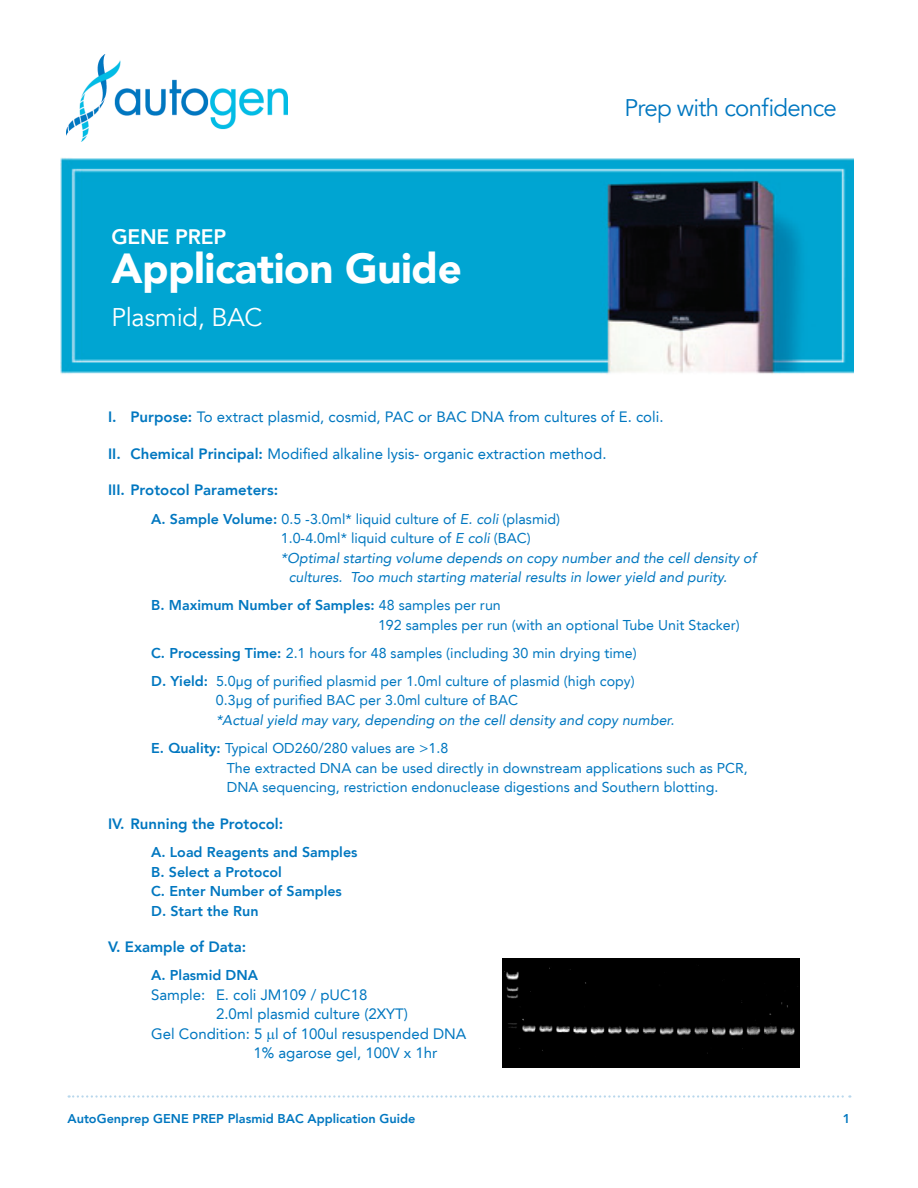
<style>
.page{position:relative;width:918px;height:1188px;background:#fff}
.page>*{position:absolute;margin:0;border:0;box-sizing:border-box;transform-origin:0 0}
.t1{font:900 42px "Avenir LT";letter-spacing:-.01em;color:#fff}
.Application_Name{font:25.5px "Avenir LT";letter-spacing:-.01em;color:#fff}
.t2{font:24px "Avenir LT";letter-spacing:-.03em;color:#0077c0}
.t3{font:800 21px "Avenir LT";letter-spacing:-.01em;color:#fff}
.Roman_Numeral_Bullet{font:15px "Avenir LT";color:#0077c0}
.Letter_Bullets{font:15px "Avenir LT";color:#0077c0}
.Roman_Numeral_Bullet-2{font:800 15px "Avenir LT";color:#0077c0}
.Letter_Bullets-2{font:14.25px/19.5px "Avenir LT";color:#0077c0}
.Letter_Bullets-3{font:italic 14.25px "Avenir LT";color:#0077c0}
.Letter_Bullets-4{font:800 14.25px/19.5px "Avenir LT";color:#0077c0}
.t4{font:800 12.75px "Avenir LT";color:#0077c0}
.s1{font-weight:800}
.s2{font-style:italic}
</style>
<div class="page">
<img style="left:67px;top:55px;width:221px;height:87px">
<img style="left:60px;top:158px;width:794px;height:216px">
<svg style="left:69px;top:1095px;width:781px;height:3px"></svg>
<div style="left:503px;top:958px;width:296px;height:110px;background:#000"></div>
<p class="t3" style="left:111px;top:224px;width:116px">GENE PREP</p>
<p class="t1" style="left:111px;top:242px;width:352px">Application Guide</p>
<p class="Application_Name" style="left:111px;top:303px;width:153px">Plasmid, BAC</p>
<p class="t2" style="left:625px;top:94px;width:214px">Prep with confidence</p>
<p class="Roman_Numeral_Bullet" style="left:108px;top:408px;width:557px"><span class="s1">I. Purpose:</span> To extract plasmid, cosmid, PAC or BAC DNA from cultures of E. coli.</p>
<p class="Roman_Numeral_Bullet" style="left:108px;top:445px;width:500px"><span class="s1">II. Chemical Principal:</span> Modified alkaline lysis- organic extraction method.</p>
<p class="Roman_Numeral_Bullet-2" style="left:108px;top:481px;width:172px">III. Protocol Parameters:</p>
<p class="Letter_Bullets-2" style="left:151px;top:509px;width:411px"><span class="s1">A. Sample Volume:</span> 0.5 -3.0ml* liquid culture of <span class="s2">E. coli</span> (plasmid)</p>
<p class="Letter_Bullets-2" style="left:281px;top:528px;width:251px">1.0-4.0ml* liquid culture of <span class="s2">E coli</span> (BAC)</p>
<p class="Letter_Bullets-3" style="left:281px;top:549px;width:477px">*Optimal starting volume depends on copy number and the cell density of</p>
<p class="Letter_Bullets-3" style="left:289px;top:569px;width:440px">cultures. Too much starting material results in lower yield and purity.</p>
<p class="Letter_Bullets-2" style="left:378px;top:596px;width:363px;text-indent:-227px"><span class="s1">B. Maximum Number of Samples:</span> 48 samples per run<br>192 samples per run (with an optional Tube Unit Stacker)</p>
<p class="Letter_Bullets-2" style="left:151px;top:643px;width:487px"><span class="s1">C. Processing Time:</span> 2.1 hours for 48 samples (including 30 min drying time)</p>
<p class="Letter_Bullets-2" style="left:216px;top:671px;width:460px;text-indent:-65px"><span class="s1">D. Yield:</span> 5.0μg of purified plasmid per 1.0ml culture of plasmid (high copy)<br>0.3μg of purified BAC per 3.0ml culture of BAC<br><span class="s2">*Actual yield may vary, depending on the cell density and copy number.</span></p>
<p class="Letter_Bullets-2" style="left:227px;top:739px;width:523px;text-indent:-76px"><span class="s1">E. Quality:</span> Typical OD260/280 values are &gt;1.8<br>The extracted DNA can be used directly in downstream applications such as PCR,<br>DNA sequencing, restriction endonuclease digestions and Southern blotting.</p>
<p class="Roman_Numeral_Bullet-2" style="left:108px;top:815px;width:177px">IV. Running the Protocol:</p>
<p class="Letter_Bullets-4" style="left:151px;top:842px;width:208px">A. Load Reagents and Samples<br>B. Select a Protocol<br>C. Enter Number of Samples<br>D. Start the Run</p>
<p class="Roman_Numeral_Bullet-2" style="left:108px;top:938px;width:140px">V. Example of Data:</p>
<p class="Letter_Bullets-4" style="left:151px;top:966px;width:108px">A. Plasmid DNA</p>
<p class="Letter_Bullets" style="left:151px;top:986px;width:218px">Sample: E. coli JM109 / pUC18</p>
<p class="Letter_Bullets" style="left:216px;top:1006px;width:194px">2.0ml plasmid culture (2XYT)</p>
<p class="Letter_Bullets" style="left:151px;top:1025px;width:317px">Gel Condition: 5 l of 100ul resuspended DNA</p>
<p class="Letter_Bullets" style="left:254px;top:1045px;width:185px">1% agarose gel, 100V x 1hr</p>
<p class="t4" style="left:68px;top:1111px;width:350px">AutoGenprep GENE PREP Plasmid BAC Application Guide</p>
<p class="t4" style="left:843px;top:1111px;width:9px">1</p>
</div>
